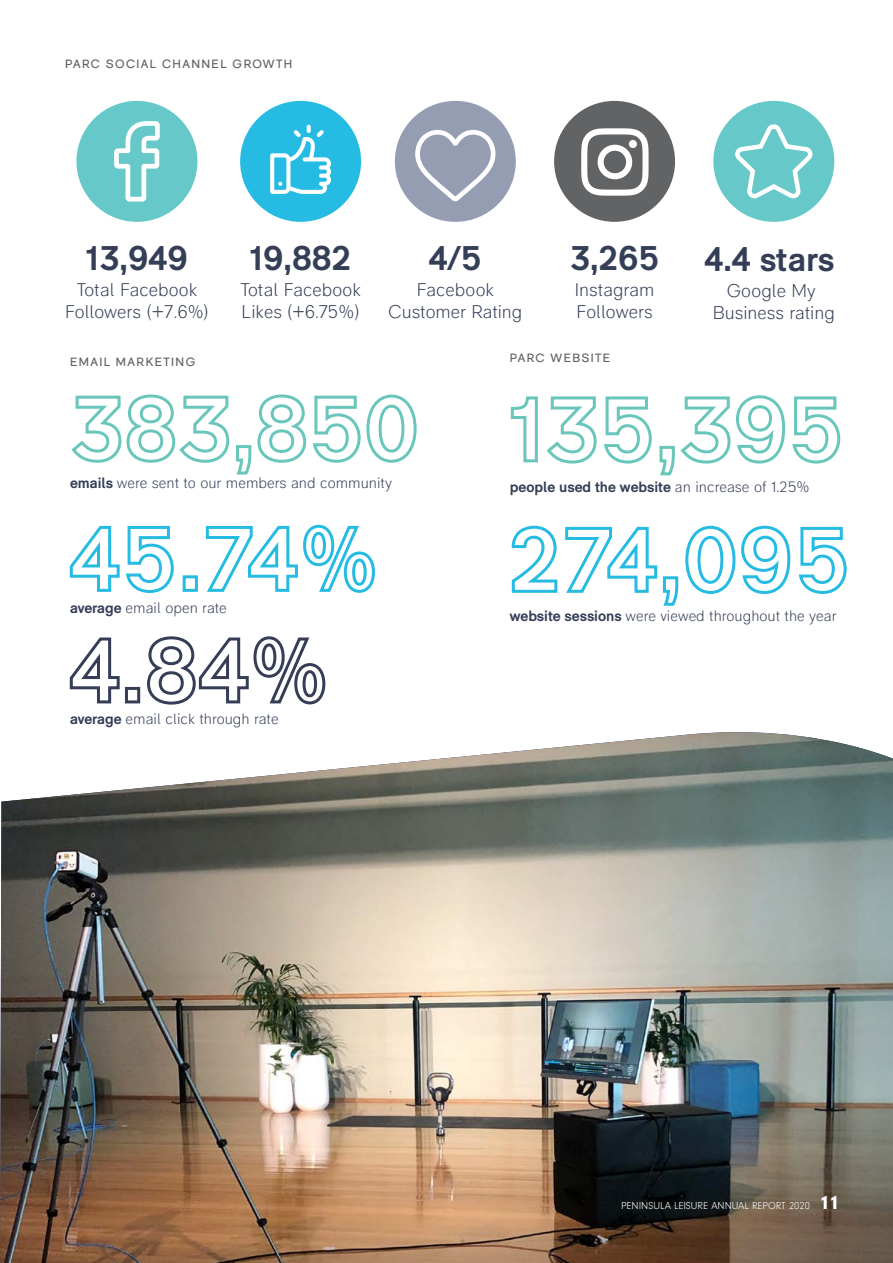
<style>
.page{position:relative;width:893px;height:1263px;background:#fff}
.page>*{position:absolute;margin:0;border:0;box-sizing:border-box;transform-origin:0 0}
.t1{font:700 34.2px "RM Pro";color:#353e57}
.t2{font:300 18.3px/22px "RM Pro";color:#353e57;text-align:center}
.t3{font:300 15px "RM Pro";color:#353e57}
.t4{font:700 15px "RM Pro";color:#353e57}
.t5{font:12px "RM Pro";letter-spacing:.115em;color:#606161}
.t6{font:300 10.5px "Neuzeit Gro";color:#fff}
.s1{font-weight:700}
.s2{font-weight:300}
.s3{font-weight:900;font-size:19.5px}
</style>
<div class="page">
<img style="left:0;top:732px;width:893px;height:531px">
<div style="left:76px;top:101px;width:121px;height:121px;background:#66c8c8;border-radius:50%"></div>
<svg style="left:114px;top:121px;width:46px;height:81px"></svg>
<div style="left:240px;top:101px;width:121px;height:121px;background:#25bbe3;border-radius:50%"></div>
<svg style="left:270px;top:125px;width:61px;height:69px"></svg>
<div style="left:554px;top:101px;width:121px;height:121px;background:#616365;border-radius:50%"></div>
<svg style="left:581px;top:128px;width:68px;height:68px"></svg>
<div style="left:629px;top:140px;width:8px;height:8px;background:#fff;border-radius:50%"></div>
<div style="left:713px;top:101px;width:121px;height:121px;background:#66c8c8;border-radius:50%"></div>
<svg style="left:735px;top:124px;width:78px;height:75px"></svg>
<div style="left:395px;top:101px;width:121px;height:121px;background:#959db3;border-radius:50%"></div>
<svg style="left:415px;top:130px;width:80px;height:71px"></svg>
<svg style="left:510px;top:396px;width:28px;height:67px"></svg>
<svg style="left:546px;top:395px;width:295px;height:81px"></svg>
<svg style="left:511px;top:525px;width:336px;height:81px"></svg>
<svg style="left:71px;top:394px;width:346px;height:81px"></svg>
<svg style="left:69px;top:525px;width:105px;height:68px"></svg>
<div style="left:183px;top:575px;width:15px;height:17px;border:3px solid #25bbe3"></div>
<svg style="left:205px;top:524px;width:170px;height:69px"></svg>
<svg style="left:69px;top:637px;width:51px;height:67px"></svg>
<div style="left:125px;top:687px;width:15px;height:16px;border:3px solid #353e56"></div>
<svg style="left:147px;top:636px;width:179px;height:69px"></svg>
<p class="t5" style="left:65px;top:56px;width:229px">PARC SOCIAL CHANNEL GROWTH</p>
<h1 class="t1" style="left:86px;top:238px;width:103px">13,949</h1>
<p class="t2" style="left:65px;top:279px;width:145px">Total Facebook<br>Followers (+7.6%)</p>
<p class="t5" style="left:70px;top:355px;width:127px">EMAIL MARKETING</p>
<h1 class="t1" style="left:250px;top:238px;width:103px">19,882</h1>
<p class="t2" style="left:240px;top:279px;width:122px;text-align:left">Total Facebook<br>Likes (+6.75%)</p>
<h1 class="t1" style="left:570px;top:238px;width:91px">3,265</h1>
<p class="t2" style="left:575px;top:279px;width:81px;text-align:left">Instagram<br>Followers</p>
<h1 class="t1" style="left:429px;top:238px;width:54px">4/5</h1>
<p class="t2" style="left:388px;top:279px;width:136px">Facebook<br>Customer Rating</p>
<p class="t5" style="left:510px;top:351px;width:102px">PARC WEBSITE</p>
<h1 class="t1" style="left:704px;top:239px;width:131px">4.4 stars</h1>
<p class="t2" style="left:713px;top:280px;width:124px">Google My<br>Business rating</p>
<p class="t3" style="left:70px;top:475px;width:323px"><span class="s1">emails</span> were sent to our members and community</p>
<p class="t3" style="left:70px;top:599px;width:158px"><span class="s1">average</span> email open rate</p>
<p class="t3" style="left:70px;top:710px;width:210px"><span class="s1">average</span> email click through rate</p>
<p class="t4" style="left:510px;top:478px;width:301px">people used the website <span class="s2">an increase of 1.25%</span></p>
<p class="t3" style="left:510px;top:608px;width:328px"><span class="s1">website sessions</span> were viewed throughout the year</p>
<p class="t6" style="left:621px;top:1200px;width:219px">PENINSULA LEISURE ANNUAL REPORT 2020 <span class="s3">11</span></p>
</div>
